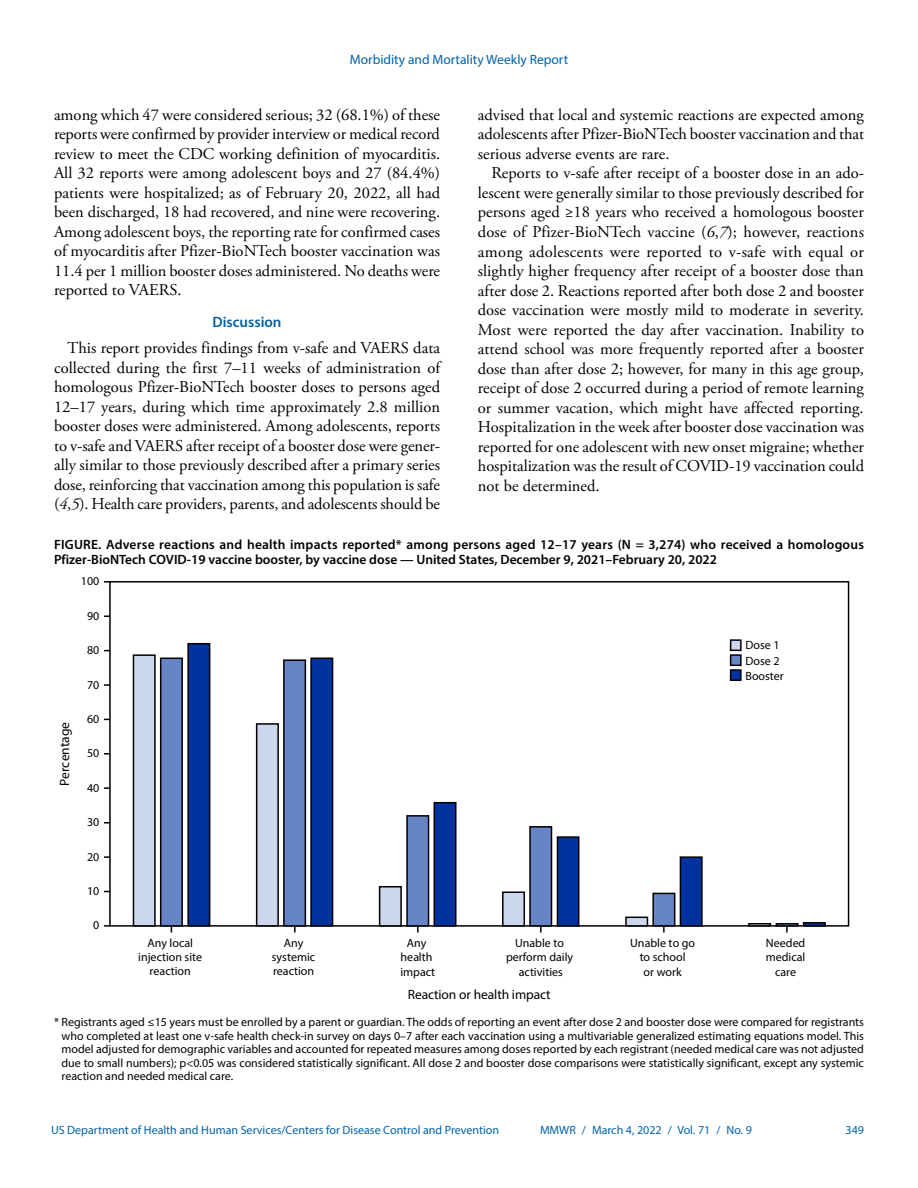
<style>
.page{position:relative;width:918px;height:1188px;background:#fff}
.page>*{position:absolute;margin:0;border:0;box-sizing:border-box;transform-origin:0 0}
.t1{font:16.5px/19.5px "Adobe Garamond Pro";letter-spacing:-.005em;color:#010203;text-align:justify}
.t2{font:600 15px "Myriad Pro";color:#0061aa}
.t3{font:600 13.5px/15px "Myriad Pro";letter-spacing:.005em;color:#010203}
.t4{font:13.5px "Myriad Pro";color:#0061aa}
.t5{font:13.5px "Myriad Pro";letter-spacing:-.005em;color:#000}
.t6{font:12px/13.5px "Myriad Pro";color:#010203;text-align:justify}
.t7{font:12px/14.4px "Myriad Pro";color:#000;text-align:center}
.t8{font:12px "Myriad Pro";color:#0061aa}
.s1{font-style:italic}
</style>
<div class="page">
<svg style="left:104px;top:856px;width:6px;height:2px"></svg>
<svg style="left:104px;top:822px;width:6px;height:2px"></svg>
<svg style="left:104px;top:787px;width:6px;height:2px"></svg>
<svg style="left:104px;top:753px;width:6px;height:2px"></svg>
<svg style="left:104px;top:684px;width:6px;height:2px"></svg>
<svg style="left:104px;top:581px;width:6px;height:2px"></svg>
<svg style="left:294px;top:927px;width:2px;height:6px"></svg>
<svg style="left:417px;top:927px;width:2px;height:6px"></svg>
<svg style="left:540px;top:927px;width:2px;height:6px"></svg>
<svg style="left:663px;top:927px;width:2px;height:6px"></svg>
<svg style="left:786px;top:927px;width:2px;height:6px"></svg>
<svg style="left:132px;top:654px;width:27px;height:273px;background:#bac2d2"></svg>
<svg style="left:159px;top:657px;width:28px;height:270px;background:#758ab9"></svg>
<svg style="left:187px;top:642px;width:640px;height:285px"></svg>
<svg style="left:104px;top:925px;width:6px;height:2px"></svg>
<div style="left:731px;top:640px;width:10px;height:10px;background:#ccd6ec"></div>
<div style="left:730px;top:639px;width:12px;height:12px;border:2px solid #000"></div>
<div style="left:731px;top:655px;width:10px;height:10px;background:#6684c6"></div>
<div style="left:730px;top:654px;width:12px;height:12px;border:2px solid #000"></div>
<div style="left:731px;top:670px;width:10px;height:10px;background:#0033a0"></div>
<div style="left:730px;top:669px;width:12px;height:12px;border:2px solid #000"></div>
<p class="t4" style="left:350px;top:51px;width:220px">Morbidity and Mortality Weekly Report</p>
<p class="t1" style="left:54px;top:106px;width:388px">among which 47 were considered serious; 32 (68.1%) of these reports were confirmed by provider interview or medical record review to meet the CDC working definition of myocarditis.<br>All 32 reports were among adolescent boys and 27 (84.4%) patients were hospitalized; as of February 20, 2022, all had been discharged, 18 had recovered, and nine were recovering.<br>Among adolescent boys, the reporting rate for confirmed cases of myocarditis after Pfizer-BioNTech booster vaccination was 11.4 per 1 million booster doses administered. No deaths were reported to VAERS.</p>
<p class="t2" style="left:213px;top:312px;width:71px">Discussion</p>
<p class="t1" style="left:54px;top:339px;width:388px;text-indent:13px">This report provides findings from v-safe and VAERS data collected during the first 7–11 weeks of administration of homologous Pfizer-BioNTech booster doses to persons aged 12–17 years, during which time approximately 2.8 million booster doses were administered. Among adolescents, reports to v-safe and VAERS after receipt of a booster dose were gener&shy;ally similar to those previously described after a primary series dose, reinforcing that vaccination among this population is safe (<span class="s1">4</span>,<span class="s1">5</span>). Health care providers, parents, and adolescents should be</p>
<p class="t1" style="left:478px;top:106px;width:388px">advised that local and systemic reactions are expected among adolescents after Pfizer-BioNTech booster vaccination and that serious adverse events are rare.</p>
<p class="t1" style="left:478px;top:164px;width:388px;text-indent:13px">Reports to v-safe after receipt of a booster dose in an ado&shy;lescent were generally similar to those previously described for persons aged ≥18 years who received a homologous booster dose of Pfizer-BioNTech vaccine (<span class="s1">6</span>,<span class="s1">7</span>); however, reactions among adolescents were reported to v-safe with equal or slightly higher frequency after receipt of a booster dose than after dose 2. Reactions reported after both dose 2 and booster dose vaccination were mostly mild to moderate in severity.<br>Most were reported the day after vaccination. Inability to attend school was more frequently reported after a booster dose than after dose 2; however, for many in this age group, receipt of dose 2 occurred during a period of remote learning or summer vacation, which might have affected reporting.<br>Hospitalization in the week after booster dose vaccination was reported for one adolescent with new onset migraine; whether hospitalization was the result of COVID-19 vaccination could not be determined.</p>
<p class="t3" style="left:54px;top:537px;width:811px">FIGURE. Adverse reactions and health impacts reported* among persons aged 12–17 years (N = 3,274) who received a homologous<br>Pfizer-BioNTech COVID-19 vaccine booster, by vaccine dose — United States, December 9, 2021–February 20, 2022</p>
<p class="t7" style="left:81px;top:574px;width:20px">100</p>
<p class="t5" style="left:56px;top:786px;width:66px;rotate:-90deg">Percentage</p>
<p class="t7" style="left:87px;top:608px;width:14px">90</p>
<p class="t7" style="left:87px;top:643px;width:14px">80</p>
<p class="t7" style="left:87px;top:677px;width:14px">70</p>
<p class="t7" style="left:87px;top:712px;width:14px">60</p>
<p class="t7" style="left:87px;top:746px;width:14px">50</p>
<p class="t7" style="left:87px;top:780px;width:14px">40</p>
<p class="t7" style="left:87px;top:815px;width:14px">30</p>
<p class="t7" style="left:87px;top:849px;width:14px">20</p>
<p class="t7" style="left:87px;top:884px;width:14px">10</p>
<p class="t7" style="left:93px;top:918px;width:8px">0</p>
<p class="t7" style="left:745px;top:637px;width:40px;line-height:15.3px;text-align:left">Dose 1<br>Dose 2<br>Booster</p>
<p class="t7" style="left:138px;top:935px;width:65px">Any local injection site reaction</p>
<p class="t7" style="left:272px;top:935px;width:45px">Any systemic reaction</p>
<p class="t7" style="left:400px;top:935px;width:36px">Any health impact</p>
<p class="t5" style="left:408px;top:986px;width:144px">Reaction or health impact</p>
<p class="t7" style="left:506px;top:935px;width:69px">Unable to perform daily activities</p>
<p class="t7" style="left:630px;top:935px;width:66px">Unable to go to school<br>or work</p>
<p class="t7" style="left:766px;top:935px;width:41px">Needed medical care</p>
<p class="t6" style="left:62px;top:1015px;width:804px;text-indent:-8px">* Registrants aged ≤15 years must be enrolled by a parent or guardian. The odds of reporting an event after dose 2 and booster dose were compared for registrants who completed at least one v-safe health check-in survey on days 0–7 after each vaccination using a multivariable generalized estimating equations model. This model adjusted for demographic variables and accounted for repeated measures among doses reported by each registrant (needed medical care was not adjusted due to small numbers); p&lt;0.05 was considered statistically significant. All dose 2 and booster dose comparisons were statistically significant, except any systemic reaction and needed medical care.</p>
<p class="t8" style="left:51px;top:1123px;width:450px">US Department of Health and Human Services/Centers for Disease Control and Prevention</p>
<p class="t8" style="left:540px;top:1123px;width:213px">MMWR / March 4, 2022 / Vol. 71 / No. 9</p>
<p class="t8" style="left:846px;top:1123px;width:20px">349</p>
</div>
